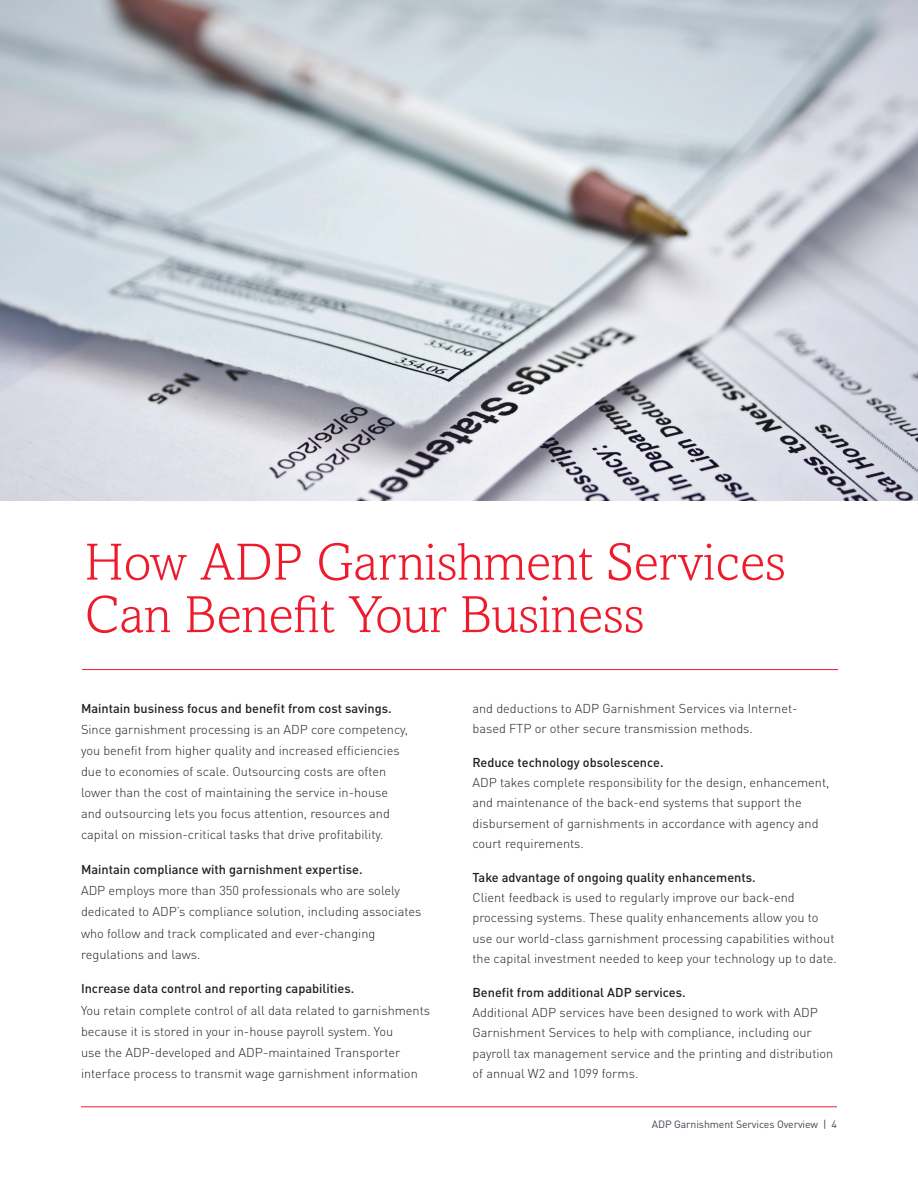
<style>
.page{position:relative;width:918px;height:1188px;background:#fff}
.page>*{position:absolute;margin:0;border:0;box-sizing:border-box;transform-origin:0 0}
.Headlines{font:300 52.5px/52.5px "Amasis MT Std";color:#ee1b2c}
.Body_text{font:300 12.75px/21.1px "DINOT";color:#231f20}
.Footers{font:10.5px "DINOT";letter-spacing:-.01em;color:#3e444f}
.s1{font-weight:500}
</style>
<div class="page">
<hr style="left:81px;top:1107px;width:756px;height:1px;background:#ee1b2c">
<img style="left:0;top:0;width:918px;height:501px">
<hr style="left:82px;top:669px;width:756px;height:1px;background:#ee1b2c">
<p class="Headlines" style="left:85px;top:536px;width:703px">How ADP Garnishment Services<br>Can Benefit Your Business</p>
<p class="Body_text" style="left:81px;top:697px;width:329px"><span class="s1">Maintain business focus and benefit from cost savings.<br></span>Since garnishment processing is an ADP core competency, you benefit from higher quality and increased efficiencies due to economies of scale. Outsourcing costs are often lower than the cost of maintaining the service in-house and outsourcing lets you focus attention, resources and capital on mission-critical tasks that drive profitability.</p>
<p class="Body_text" style="left:81px;top:859px;width:342px"><span class="s1">Maintain compliance with garnishment expertise.<br></span>ADP employs more than 350 professionals who are solely dedicated to ADP’s compliance solution, including associates who follow and track complicated and ever-changing regulations and laws.</p>
<p class="Body_text" style="left:81px;top:978px;width:351px"><span class="s1">Increase data control and reporting capabilities.<br></span>You retain complete control of all data related to garnishments because it is stored in your in-house payroll system. You<br>use the ADP-developed and ADP-maintained Transporter interface process to transmit wage garnishment information</p>
<p class="Body_text" style="left:472px;top:698px;width:327px;line-height:20.2px">and deductions to ADP Garnishment Services via Internet&shy;based FTP or other secure transmission methods.</p>
<p class="Body_text" style="left:472px;top:752px;width:358px;line-height:20.2px"><span class="s1">Reduce technology obsolescence.<br></span>ADP takes complete responsibility for the design, enhancement, and maintenance of the back-end systems that support the disbursement of garnishments in accordance with agency and court requirements.</p>
<p class="Body_text" style="left:472px;top:867px;width:366px;line-height:20.2px"><span class="s1">Take advantage of ongoing quality enhancements.<br></span>Client feedback is used to regularly improve our back-end processing systems. These quality enhancements allow you to use our world-class garnishment processing capabilities without the capital investment needed to keep your technology up to date.</p>
<p class="Body_text" style="left:472px;top:982px;width:362px;line-height:20.2px"><span class="s1">Benefit from additional ADP services.<br></span>Additional ADP services have been designed to work with ADP Garnishment Services to help with compliance, including our payroll tax management service and the printing and distribution of annual W2 and 1099 forms.</p>
<p class="Footers" style="left:652px;top:1118px;width:187px">ADP Garnishment Services Overview | 4</p>
</div>
